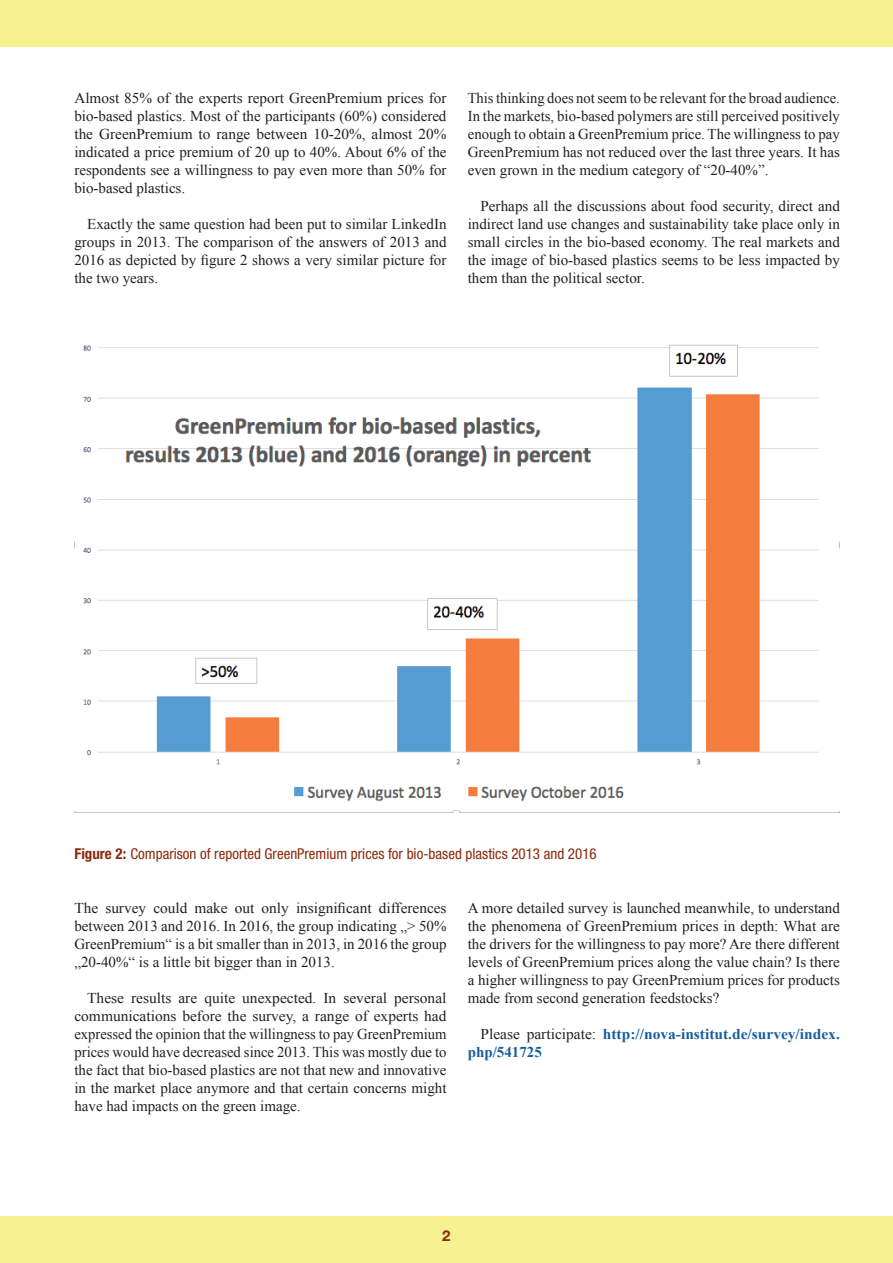
<style>
.page{position:relative;width:893px;height:1263px;background:#fff}
.page>*{position:absolute;margin:0;border:0;box-sizing:border-box;transform-origin:0 0}
.t1{font:15px/18px "Times New Roman";color:#231f20;text-align:justify}
.t2{font:condensed 15px "Helvetica Neue";color:#8a290b}
.t3{font:700 15px/18px "Times New Roman";color:#175d9e}
.t4{font:700 15px "Helvetica Neue";color:#8a290b}
.s1{font-weight:700}
.s2{font-weight:400;color:#231f20}
</style>
<div class="page">
<div style="left:0;top:1216px;width:893px;height:47px;background:#f6f291"></div>
<div style="left:0;top:0;width:893px;height:47px;background:#f6f291"></div>
<img style="left:74px;top:344px;width:766px;height:468px">
<p class="t1" style="left:74px;top:89px;width:374px">Almost 85% of the experts report GreenPremium prices for bio-based plastics. Most of the participants (60%) considered the GreenPremium to range between 10-20%, almost 20% indicated a price premium of 20 up to 40%. About 6% of the respondents see a willingness to pay even more than 50% for bio-based plastics.</p>
<p class="t1" style="left:74px;top:215px;width:374px;text-indent:13px">Exactly the same question had been put to similar LinkedIn groups in 2013. The comparison of the answers of 2013 and 2016 as depicted by figure 2 shows a very similar picture for the two years.</p>
<p class="t1" style="left:468px;top:89px;width:374px">This thinking does not seem to be relevant for the broad audience.<br>In the markets, bio-based polymers are still perceived positively enough to obtain a GreenPremium price. The willingness to pay GreenPremium has not reduced over the last three years. It has even grown in the medium category of “20-40%”.</p>
<p class="t1" style="left:468px;top:197px;width:374px;text-indent:13px">Perhaps all the discussions about food security, direct and indirect land use changes and sustainability take place only in small circles in the bio-based economy. The real markets and the image of bio-based plastics seems to be less impacted by them than the political sector.</p>
<p class="t2" style="left:74px;top:845px;width:524px"><span class="s1">Figure 2:</span> Comparison of reported GreenPremium prices for bio-based plastics 2013 and 2016</p>
<p class="t1" style="left:74px;top:899px;width:374px">The survey could make out only insignificant differences between 2013 and 2016. In 2016, the group indicating „&gt; 50% GreenPremium“ is a bit smaller than in 2013, in 2016 the group „20-40%“ is a little bit bigger than in 2013.</p>
<p class="t1" style="left:74px;top:989px;width:374px;text-indent:13px">These results are quite unexpected. In several personal communications before the survey, a range of experts had expressed the opinion that the willingness to pay GreenPremium prices would have decreased since 2013. This was mostly due to the fact that bio-based plastics are not that new and innovative in the market place anymore and that certain concerns might have had impacts on the green image.</p>
<p class="t1" style="left:468px;top:899px;width:374px">A more detailed survey is launched meanwhile, to understand the phenomena of GreenPremium prices in depth: What are the drivers for the willingness to pay more? Are there different levels of GreenPremium prices along the value chain? Is there a higher willingness to pay GreenPremium prices for products made from second generation feedstocks?</p>
<p class="t3" style="left:468px;top:1025px;width:374px;text-indent:13px"><span class="s2">Please participate:</span> http://nova-institut.de/survey/index. php/541725</p>
<p class="t4" style="left:442px;top:1226px;width:10px">2</p>
</div>
